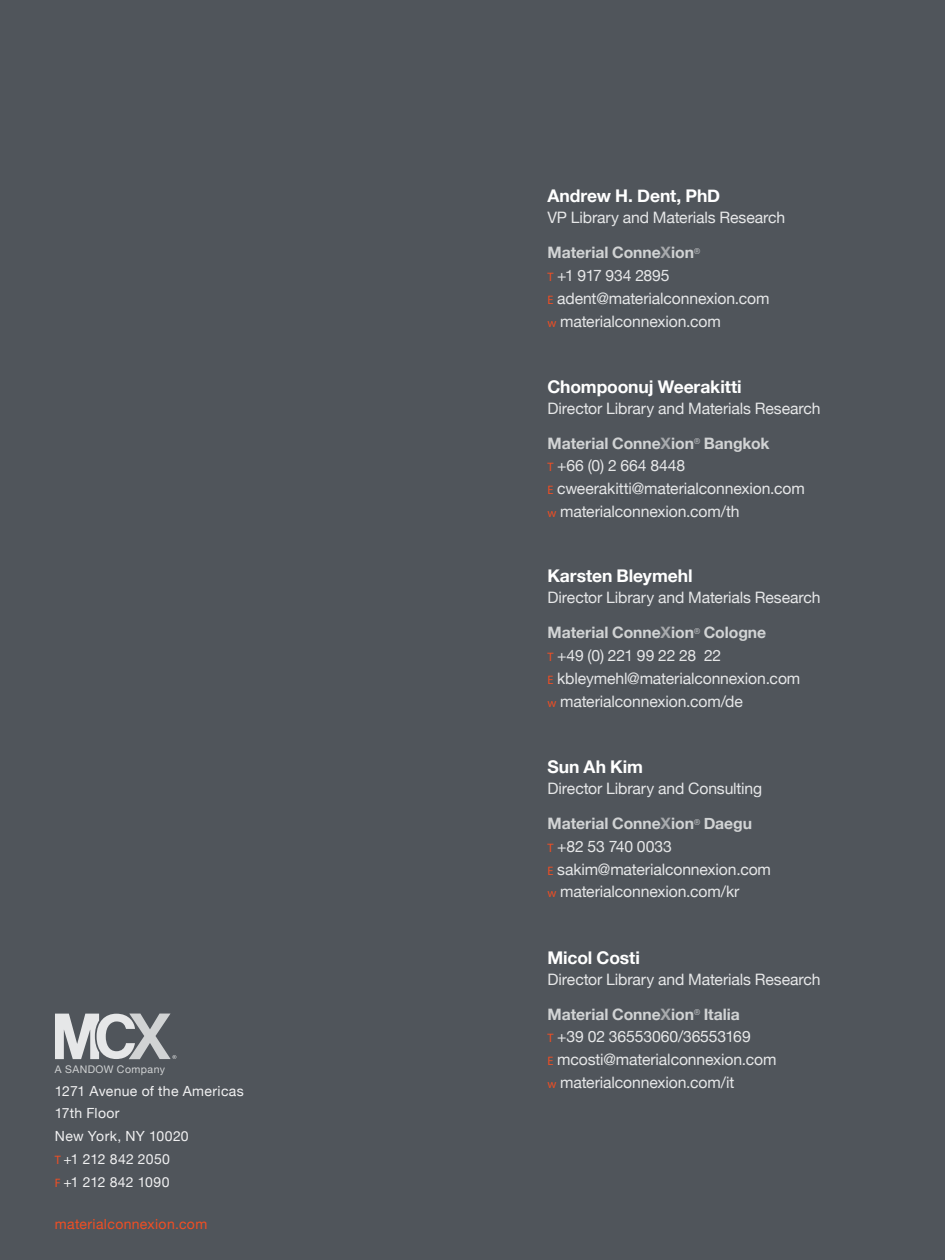
<style>
.page{position:relative;width:945px;height:1260px;background:#50555b}
.page>*{position:absolute;margin:0;border:0;box-sizing:border-box;transform-origin:0 0}
.t1{font:700 17.5px "Helvetica Neue";letter-spacing:-.005em;color:#fff}
.t2{font:15.75px/22.8px "Helvetica Neue";letter-spacing:-.01em;color:#e6e7e8}
.t3{font:14px/22.8px "Helvetica Neue";letter-spacing:.02em;color:#f1f1f2}
.t4{font:14px "Helvetica Neue";letter-spacing:.025em;color:#f04e23}
.t5{font:10.5px "Helvetica Neue";letter-spacing:.045em;color:#d1d3d4}
.s1{font-family:"Myriad Pro";font-size:12.25px;color:#f04e23}
.s2{font-weight:700;color:#d1d3d4}
.s3{font-weight:700;color:#a7a9ac}
</style>
<div class="page">
<svg style="left:55px;top:1014px;width:121px;height:45px"></svg>
<p class="t5" style="left:55px;top:1062px;width:112px">A SANDOW Company</p>
<p class="t3" style="left:55px;top:1080px;width:190px">1271 Avenue of the Americas<br>17th Floor<br>New York, NY 10020<br><span class="s1">T</span> +1 212 842 2050<br><span class="s1">F</span> +1 212 842 1090</p>
<p class="t4" style="left:55px;top:1214px;width:154px">materialconnexion.com</p>
<p class="t1" style="left:547px;top:182px;width:174px">Andrew H. Dent, PhD</p>
<p class="t2" style="left:547px;top:207px;width:239px">VP Library and Materials Research</p>
<p class="t2" style="left:547px;top:242px;width:224px"><span class="s2">Material Conne</span><span class="s3">X</span><span class="s2">ion</span><sup>®<br></sup><span class="s1">T</span> +1 917 934 2895<br><span class="s1">E</span> adent@materialconnexion.com <span class="s1">w</span> materialconnexion.com</p>
<p class="t1" style="left:547px;top:373px;width:196px">Chompoonuj Weerakitti</p>
<p class="t2" style="left:547px;top:398px;width:275px">Director Library and Materials Research</p>
<p class="t2" style="left:547px;top:433px;width:259px"><span class="s2">Material Conne</span><span class="s3">X</span><span class="s2">ion</span><sup>®</sup> <span class="s2">Bangkok<br></span><span class="s1">T</span> +66 (0) 2 664 8448<br><span class="s1">E</span> cweerakitti@materialconnexion.com <span class="s1">w</span> materialconnexion.com/th</p>
<p class="t1" style="left:547px;top:562px;width:147px">Karsten Bleymehl</p>
<p class="t2" style="left:547px;top:587px;width:275px">Director Library and Materials Research</p>
<p class="t2" style="left:547px;top:622px;width:254px"><span class="s2">Material Conne</span><span class="s3">X</span><span class="s2">ion</span><sup>®</sup> <span class="s2">Cologne<br></span><span class="s1">T</span> +49 (0) 221 99 22 28 22<br><span class="s1">E</span> kbleymehl@materialconnexion.com <span class="s1">w</span> materialconnexion.com/de</p>
<p class="t1" style="left:547px;top:753px;width:97px">Sun Ah Kim</p>
<p class="t2" style="left:547px;top:778px;width:216px">Director Library and Consulting</p>
<p class="t2" style="left:547px;top:813px;width:225px"><span class="s2">Material Conne</span><span class="s3">X</span><span class="s2">ion</span><sup>®</sup> <span class="s2">Daegu<br></span><span class="s1">T</span> +82 53 740 0033<br><span class="s1">E</span> sakim@materialconnexion.com <span class="s1">w</span> materialconnexion.com/kr</p>
<p class="t1" style="left:547px;top:944px;width:94px">Micol Costi</p>
<p class="t2" style="left:547px;top:969px;width:275px">Director Library and Materials Research</p>
<p class="t2" style="left:547px;top:1004px;width:231px"><span class="s2">Material Conne</span><span class="s3">X</span><span class="s2">ion</span><sup>®</sup> <span class="s2">Italia<br></span><span class="s1">T</span> +39 02 36553060/36553169<br><span class="s1">E</span> mcosti@materialconnexion.com <span class="s1">w</span> materialconnexion.com/it</p>
</div>
